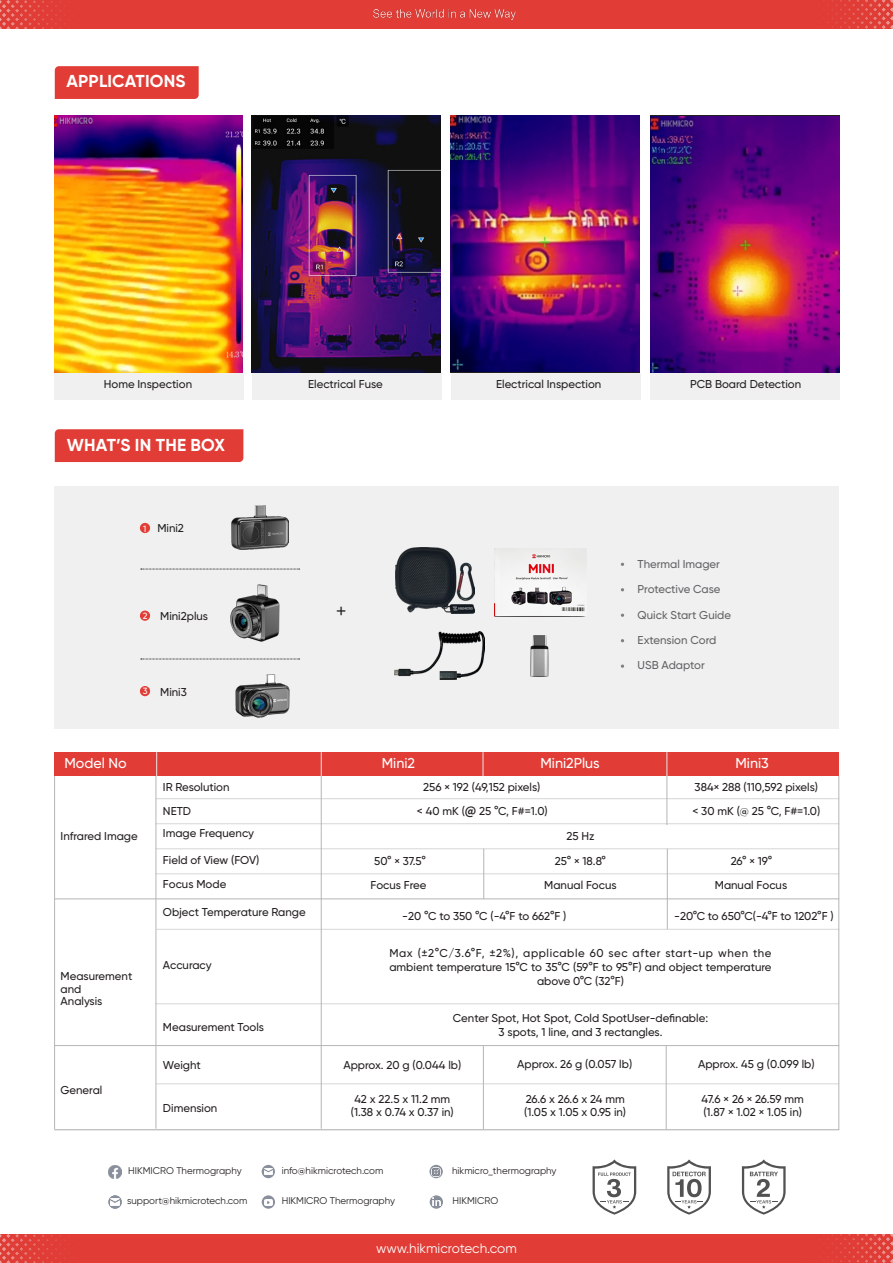
<style>
.page{position:relative;width:893px;height:1263px;background:#fff}
.page>*{position:absolute;margin:0;border:0;box-sizing:border-box;transform-origin:0 0}
.t1{font:20.1px "Gilroy";color:#231f20}
.t2{font:700 17.25px "Gilroy";letter-spacing:.01em;color:#fff}
.t3{font:500 14.25px "Gilroy";color:#fff}
.t4{font:13.5px "Gilroy";color:#fff}
.t5{font:500 11.4px/13.6px "Gilroy";color:#231f20}
.t6{font:500 11.4px "Gilroy";color:#636366}
.t7{font:9.75px "Gilroy";color:#231f20}
.t8{font:500 9px "Gilroy";color:#fff}
.s1{font-family:"Noto Sans KR";font-weight:700}
</style>
<div class="page">
<div style="left:0;top:0;width:893px;height:29px;background:#e13d36"></div>
<div style="left:0;top:1234px;width:893px;height:29px;background:#e13d36"></div>
<img style="left:374px;top:9px;width:142px;height:11px">
<img style="left:0;top:0;width:65px;height:29px">
<img style="left:823px;top:0;width:70px;height:29px">
<img style="left:0;top:1234px;width:65px;height:29px">
<img style="left:823px;top:1234px;width:70px;height:29px">
<svg style="left:742px;top:1159px;width:44px;height:55px"></svg>
<svg style="left:593px;top:1159px;width:43px;height:55px"></svg>
<svg style="left:667px;top:1159px;width:44px;height:55px"></svg>
<svg style="left:109px;top:1165px;width:13px;height:13px"></svg>
<svg style="left:262px;top:1165px;width:13px;height:13px"></svg>
<svg style="left:264px;top:1168px;width:8px;height:7px"></svg>
<svg style="left:429px;top:1165px;width:14px;height:13px"></svg>
<svg style="left:432px;top:1167px;width:9px;height:9px"></svg>
<svg style="left:430px;top:1195px;width:13px;height:14px"></svg>
<svg style="left:433px;top:1198px;width:8px;height:8px"></svg>
<svg style="left:262px;top:1195px;width:13px;height:14px"></svg>
<svg style="left:264px;top:1199px;width:9px;height:6px"></svg>
<svg style="left:108px;top:1195px;width:14px;height:14px"></svg>
<svg style="left:111px;top:1199px;width:8px;height:6px"></svg>
<div style="left:54px;top:373px;width:189px;height:26px;background:#f0f0f0"></div>
<div style="left:252px;top:373px;width:189px;height:26px;background:#f0f0f0"></div>
<div style="left:451px;top:373px;width:189px;height:26px;background:#f0f0f0"></div>
<div style="left:650px;top:373px;width:189px;height:26px;background:#f0f0f0"></div>
<img style="left:54px;top:115px;width:189px;height:258px">
<img style="left:451px;top:115px;width:189px;height:257px">
<img style="left:252px;top:115px;width:189px;height:257px">
<img style="left:650px;top:116px;width:189px;height:257px">
<div style="left:54px;top:752px;width:785px;height:24px;background:#e13d36"></div>
<hr style="left:156px;top:798px;width:683px;height:1px;background:#d6d6d6">
<hr style="left:54px;top:1129px;width:785px;height:1px;background:#ababab">
<hr style="left:156px;top:848px;width:683px;height:1px;background:#d6d6d6">
<hr style="left:54px;top:1045px;width:785px;height:1px;background:#b5b5b5">
<hr style="left:156px;top:929px;width:683px;height:1px;background:#d6d6d6">
<hr style="left:156px;top:823px;width:683px;height:1px;background:#d6d6d6">
<hr style="left:54px;top:898px;width:785px;height:1px;background:#b5b5b5">
<hr style="left:156px;top:873px;width:683px;height:1px;background:#d6d6d6">
<hr style="left:156px;top:1083px;width:683px;height:1px;background:#d6d6d6">
<hr style="left:155px;top:1003px;width:684px;height:1px;background:#d6d6d6">
<hr style="left:156px;top:776px;width:1px;height:353px;background:#b5b5b5">
<hr style="left:54px;top:776px;width:1px;height:353px;background:#b5b5b5">
<hr style="left:838px;top:776px;width:1px;height:354px;background:#b5b5b5">
<hr style="left:321px;top:776px;width:1px;height:353px;background:#b5b5b5">
<svg style="left:483px;top:752px;width:1px;height:24px"></svg>
<svg style="left:666px;top:752px;width:1px;height:22px"></svg>
<svg style="left:321px;top:752px;width:1px;height:24px"></svg>
<svg style="left:156px;top:752px;width:1px;height:24px"></svg>
<hr style="left:667px;top:849px;width:1px;height:80px;background:#b5b5b5">
<hr style="left:483px;top:849px;width:1px;height:50px;background:#b5b5b5">
<hr style="left:666px;top:774px;width:1px;height:51px;background:#b5b5b5">
<hr style="left:483px;top:1046px;width:1px;height:83px;background:#b5b5b5">
<hr style="left:666px;top:1046px;width:1px;height:83px;background:#b5b5b5">
<div style="left:55px;top:66px;width:144px;height:33px;background:#e13d36"></div>
<div style="left:54px;top:486px;width:785px;height:243px;background:#f0f0f0"></div>
<img style="left:232px;top:505px;width:57px;height:45px">
<img style="left:531px;top:636px;width:18px;height:41px">
<img style="left:396px;top:548px;width:79px;height:66px">
<img style="left:394px;top:632px;width:90px;height:47px">
<div style="left:55px;top:429px;width:188px;height:33px;background:#e13d36"></div>
<svg style="left:621px;top:664px;width:3px;height:4px"></svg>
<img style="left:230px;top:584px;width:50px;height:58px">
<div style="left:140px;top:523px;width:10px;height:10px;background:#e13d36;border-radius:50%"></div>
<div style="left:140px;top:610px;width:10px;height:11px;background:#e13d36;border-radius:50%"></div>
<div style="left:140px;top:686px;width:10px;height:10px;background:#e13d36;border-radius:50%"></div>
<svg style="left:141px;top:569px;width:159px;height:1px"></svg>
<svg style="left:141px;top:659px;width:159px;height:1px"></svg>
<img style="left:208px;top:659px;width:91px;height:59px">
<img style="left:494px;top:549px;width:93px;height:68px">
<p class="t2" style="left:67px;top:71px;width:120px">APPLICATIONS</p>
<p class="t5" style="left:104px;top:378px;width:90px">Home Inspection</p>
<p class="t5" style="left:308px;top:378px;width:76px">Electrical Fuse</p>
<p class="t5" style="left:496px;top:378px;width:107px">Electrical Inspection</p>
<p class="t5" style="left:690px;top:378px;width:113px">PCB Board Detection</p>
<p class="t2" style="left:67px;top:434px;width:160px">WHAT’S IN THE BOX</p>
<p class="t8" style="left:143px;top:523px;width:5px">1</p>
<p class="t5" style="left:157px;top:521px;width:28px">Mini2</p>
<p class="t6" style="left:637px;top:557px;width:84px">Thermal Imager</p>
<p class="t6" style="left:638px;top:582px;width:84px">Protective Case</p>
<p class="t8" style="left:143px;top:610px;width:6px">2</p>
<p class="t5" style="left:160px;top:609px;width:49px">Mini2plus</p>
<p class="t1" style="left:336px;top:599px;width:12px">+</p>
<p class="t6" style="left:638px;top:608px;width:95px">Quick Start Guide</p>
<p class="t6" style="left:638px;top:633px;width:80px">Extension Cord</p>
<p class="t6" style="left:638px;top:658px;width:69px">USB Adaptor</p>
<p class="t8" style="left:143px;top:685px;width:6px">3</p>
<p class="t5" style="left:160px;top:685px;width:28px">Mini3</p>
<p class="t3" style="left:64px;top:755px;width:64px">Model No</p>
<p class="t3" style="left:382px;top:755px;width:35px">Mini2</p>
<p class="t3" style="left:540px;top:755px;width:61px">Mini2Plus</p>
<p class="t3" style="left:735px;top:755px;width:35px">Mini3</p>
<p class="t5" style="left:163px;top:780px;width:68px">IR Resolution</p>
<p class="t5" style="left:423px;top:780px;width:119px">256 × 192 (49,152 pixels)</p>
<p class="t5" style="left:695px;top:780px;width:125px">384× 288 (110,592 pixels)</p>
<p class="t5" style="left:61px;top:829px;width:79px">Infrared Image</p>
<p class="t5" style="left:417px;top:804px;width:132px">&lt; 40 mK (<span class="s1">@</span> 25 °C, F#=1.0)</p>
<p class="t5" style="left:692px;top:804px;width:129px">&lt; 30 mK (@ 25 °C, F#=1.0)</p>
<p class="t5" style="left:566px;top:829px;width:30px">25 Hz</p>
<p class="t5" style="left:374px;top:854px;width:53px">50° × 37.5°</p>
<p class="t5" style="left:370px;top:878px;width:58px">Focus Free</p>
<p class="t5" style="left:402px;top:909px;width:166px">-20 °C to 350 °C (-4°F to 662°F )</p>
<p class="t5" style="left:674px;top:909px;width:161px">-20°C to 650°C(-4°F to 1202°F )</p>
<p class="t5" style="left:389px;top:946px;width:384px;text-align:center">Max (±2°C/3.6°F, ±2%), applicable 60 sec after start-up when the ambient temperature 15°C to 35°C (59°F to 95°F) and object temperature above 0°C (32°F)</p>
<p class="t5" style="left:453px;top:1011px;width:257px">Center Spot, Hot Spot, Cold SpotUser-definable:</p>
<p class="t5" style="left:499px;top:1025px;width:165px">3 spots, 1 line, and 3 rectangles.</p>
<p class="t5" style="left:343px;top:1058px;width:119px">Approx. 20 g (0.044 lb)</p>
<p class="t5" style="left:517px;top:1057px;width:117px">Approx. 26 g (0.057 lb)</p>
<p class="t5" style="left:698px;top:1057px;width:118px">Approx. 45 g (0.099 lb)</p>
<p class="t5" style="left:354px;top:1092px;width:97px">42 x 22.5 x 11.2 mm</p>
<p class="t5" style="left:351px;top:1105px;width:104px">(1.38 x 0.74 x 0.37 in)</p>
<p class="t5" style="left:163px;top:804px;width:30px">NETD</p>
<p class="t5" style="left:163px;top:826px;width:93px">Image Frequency</p>
<p class="t5" style="left:163px;top:853px;width:98px">Field of View (FOV)</p>
<p class="t5" style="left:163px;top:877px;width:65px">Focus Mode</p>
<p class="t5" style="left:163px;top:905px;width:144px">Object Temperature Range</p>
<p class="t5" style="left:555px;top:854px;width:53px">25° × 18.8°</p>
<p class="t5" style="left:731px;top:854px;width:43px">26° × 19°</p>
<p class="t5" style="left:544px;top:878px;width:74px">Manual Focus</p>
<p class="t5" style="left:715px;top:878px;width:74px">Manual Focus</p>
<p class="t5" style="left:163px;top:958px;width:50px">Accuracy</p>
<p class="t5" style="left:61px;top:969px;width:73px">Measurement</p>
<p class="t5" style="left:61px;top:982px;width:43px;line-height:12.9px">and<br>Analysis</p>
<p class="t5" style="left:163px;top:1020px;width:103px">Measurement Tools</p>
<p class="t5" style="left:163px;top:1058px;width:39px">Weight</p>
<p class="t5" style="left:163px;top:1101px;width:56px">Dimension</p>
<p class="t5" style="left:61px;top:1083px;width:43px">General</p>
<p class="t5" style="left:702px;top:1091px;width:104px">47.6 × 26 × 26.59 mm</p>
<p class="t5" style="left:703px;top:1105px;width:100px">(1.87 × 1.02 × 1.05 in)</p>
<p class="t5" style="left:526px;top:1092px;width:100px">26.6 x 26.6 x 24 mm</p>
<p class="t5" style="left:524px;top:1105px;width:103px">(1.05 x 1.05 x 0.95 in)</p>
<p class="t7" style="left:128px;top:1165px;width:115px">HIKMICRO Thermography</p>
<p class="t7" style="left:282px;top:1165px;width:103px">info@hikmicrotech.com</p>
<p class="t7" style="left:452px;top:1165px;width:106px">hikmicro_thermography</p>
<p class="t7" style="left:127px;top:1194px;width:122px">support@hikmicrotech.com</p>
<p class="t7" style="left:282px;top:1194px;width:115px">HIKMICRO Thermography</p>
<p class="t7" style="left:453px;top:1194px;width:47px">HIKMICRO</p>
<p class="t4" style="left:376px;top:1240px;width:142px">www.hikmicrotech.com</p>
</div>
